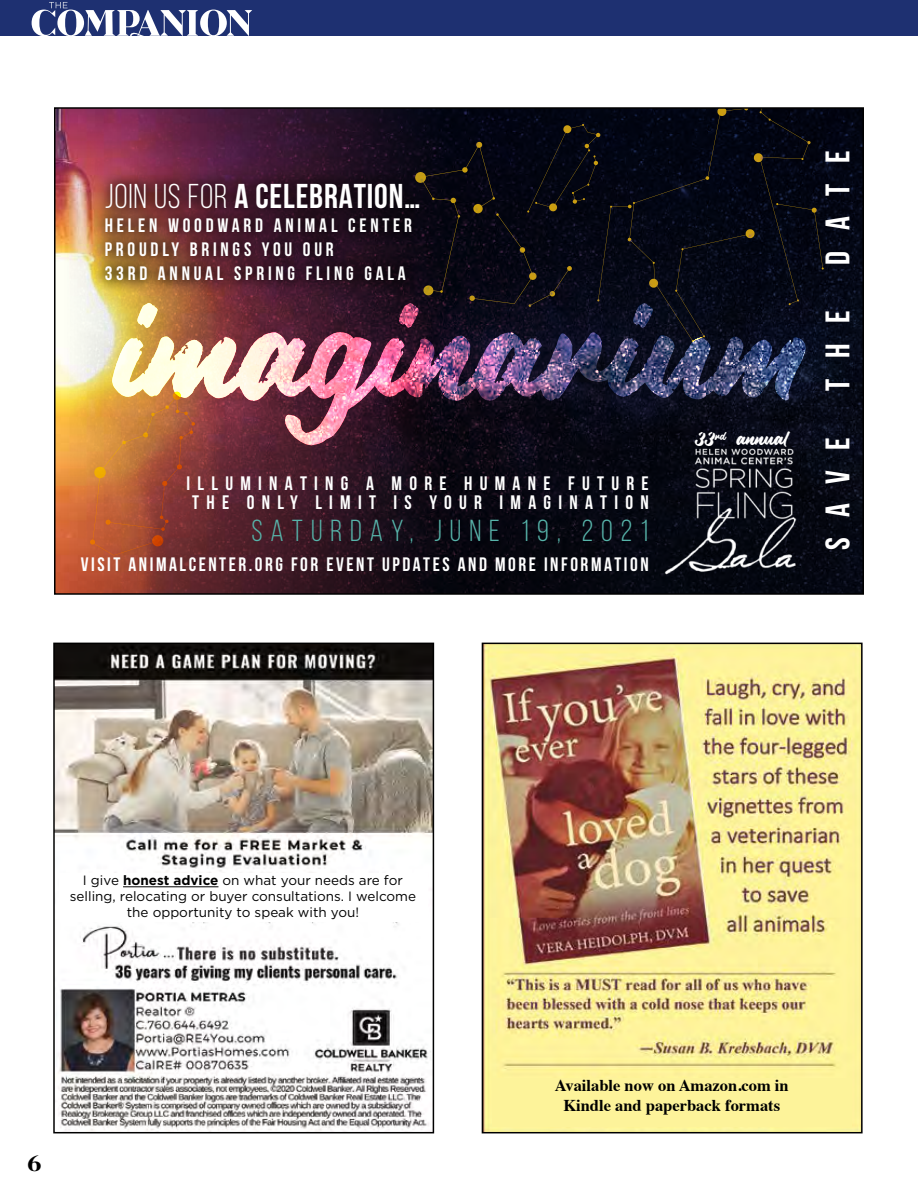
<style>
.page{position:relative;width:918px;height:1188px;background:#fff}
.page>*{position:absolute;margin:0;border:0;box-sizing:border-box;transform-origin:0 0}
.t1{font:700 34.5px "Bebas Neue";letter-spacing:.025em;color:#fff}
.t2{font:700 34.05px "Bebas Neue";letter-spacing:.6em;color:#fff}
.t3{font:30.3px "Bebas Neue";letter-spacing:.265em;color:#57b4aa}
.t4{font:700 19.5px/23.7px "Bebas Neue";letter-spacing:.195em;color:#fff}
.t5{font:700 19.5px/19.6px "Bebas Neue";letter-spacing:.375em;color:#fff}
.t6{font:700 19.5px "Bebas Neue";letter-spacing:.13em;color:#fff}
.t7{font:18.6px "Drustic Dialy Script";color:#fff}
.t8{font:800 18px "Pervinca Family";color:#000}
.t9{font:700 16.5px/19.8px "Times";color:#000;text-align:center}
.t10{font:13.5px/16.2px "Gotham";color:#000;text-align:center}
.s1{font-weight:400}
.s2{font-weight:700}
</style>
<div class="page">
<div style="left:0;top:0;width:918px;height:36px;background:#1e3071"></div>
<svg style="left:32px;top:2px;width:220px;height:34px"></svg>
<img style="left:56px;top:646px;width:375px;height:484px">
<div style="left:53px;top:643px;width:381px;height:490px;border:2px solid #000"></div>
<img style="left:485px;top:646px;width:375px;height:484px">
<div style="left:482px;top:643px;width:381px;height:490px;border:2px solid #000"></div>
<img style="left:60px;top:110px;width:801px;height:482px">
<svg style="left:420px;top:110px;width:404px;height:232px"></svg>
<svg style="left:90px;top:395px;width:105px;height:161px"></svg>
<div style="left:91px;top:169px;width:343px;height:125px;background:#000;opacity:.5"></div>
<img style="left:655px;top:431px;width:175px;height:152px">
<img style="left:112px;top:303px;width:694px;height:142px">
<div style="left:492px;top:1079px;width:360px;height:48px;background:#fdf39a"></div>
<div style="left:59px;top:874px;width:368px;height:48px;background:#fff"></div>
<hr style="left:123px;top:887px;width:95px;height:1px;background:#000">
<h1 class="t1" style="left:105px;top:177px;width:317px"><span class="s1">JOIN US FOR</span> A CELEBRATION…</h1>
<h3 class="t4" style="left:105px;top:213px;width:309px">HELEN WOODWARD ANIMAL CENTER<br>PROUDLY BRINGS YOU OUR<br>33RD ANNUAL SPRING FLING GALA</h3>
<h3 class="t5" style="left:187px;top:473px;width:464px">ILLUMINATING A MORE HUMANE FUTURE<br>THE ONLY LIMIT IS YOUR IMAGINATION</h3>
<h3 class="t3" style="left:251px;top:515px;width:399px">SATURDAY, JUNE 19, 2021</h3>
<h3 class="t6" style="left:81px;top:553px;width:569px">VISIT ANIMALCENTER.ORG FOR EVENT UPDATES AND MORE INFORMATION</h3>
<h3 class="t7" style="left:696px;top:427px;width:94px">33<sup>rd</sup> annual</h3>
<h2 class="t2" style="left:819px;top:265px;width:115px;rotate:-90deg">DATE</h2>
<h2 class="t2" style="left:819px;top:391px;width:82px;rotate:-90deg">THE</h2>
<h2 class="t2" style="left:819px;top:550px;width:115px;rotate:-90deg">SAVE</h2>
<p class="t10" style="left:70px;top:872px;width:348px">I give <span class="s2">honest advice</span> on what your needs are for selling, relocating or buyer consultations. I welcome the opportunity to speak with you!</p>
<h3 class="t8" style="left:27px;top:1155px;width:15px">6</h3>
<p class="t9" style="left:555px;top:1074px;width:235px">Available now on Amazon.com in<br>Kindle and paperback formats</p>
</div>
